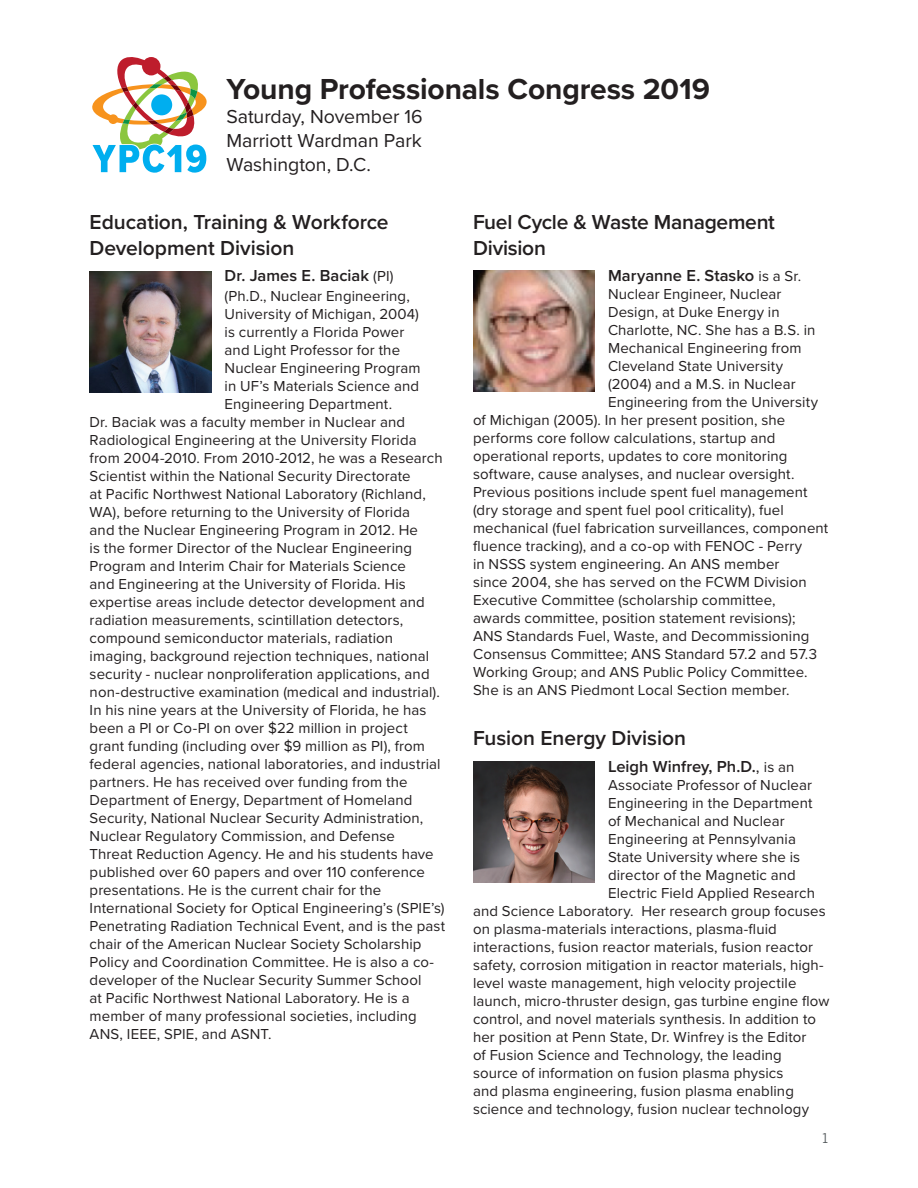
<style>
.page{position:relative;width:918px;height:1188px;background:#fff}
.page>*{position:absolute;margin:0;border:0;box-sizing:border-box;transform-origin:0 0}
.t1{font:700 30px "Proxima Nova";letter-spacing:-.005em;color:#231f20}
.t2{font:600 21px/25.2px "Proxima Nova";letter-spacing:-.005em;color:#231f20}
.t3{font:19.5px/24px "Proxima Nova";color:#231f20;text-align:justify}
.t4{font:600 16.5px "Proxima Nova";color:#231f20}
.t5{font:15px "Proxima Nova";letter-spacing:.005em;color:#231f20}
.t6{font:13.5px "Trade Gothic LT Std";color:#52575a}
.s1{font-weight:400;font-size:15px}
.s2{font-weight:400}
</style>
<div class="page">
<svg style="left:92px;top:57px;width:115px;height:116px"></svg>
<img style="left:90px;top:271px;width:121px;height:122px">
<img style="left:473px;top:270px;width:122px;height:122px">
<img style="left:473px;top:761px;width:122px;height:122px">
<h1 class="t1" style="left:226px;top:67px;width:485px">Young Professionals Congress 2019</h1>
<h3 class="t3" style="left:226px;top:104px;width:198px">Saturday, November 16<br>Marriott Wardman Park Washington, D.C.</h3>
<p class="t2" style="left:90px;top:209px;width:301px">Education, Training &amp; Workforce<br>Development Division</p>
<p class="t4" style="left:225px;top:263px;width:170px">Dr. James E. Baciak <span class="s1">(PI)</span></p>
<p class="t5" style="left:225px;top:285px;width:187px">(Ph.D., Nuclear Engineering,</p>
<p class="t5" style="left:225px;top:303px;width:196px">University of Michigan, 2004)</p>
<p class="t5" style="left:225px;top:321px;width:181px">is currently a Florida Power</p>
<p class="t5" style="left:225px;top:339px;width:177px">and Light Professor for the</p>
<p class="t5" style="left:225px;top:357px;width:198px">Nuclear Engineering Program</p>
<p class="t5" style="left:225px;top:375px;width:196px">in UF’s Materials Science and</p>
<p class="t5" style="left:225px;top:393px;width:169px">Engineering Department.</p>
<p class="t5" style="left:90px;top:411px;width:317px">Dr. Baciak was a faculty member in Nuclear and</p>
<p class="t5" style="left:90px;top:429px;width:329px">Radiological Engineering at the University Florida</p>
<p class="t5" style="left:90px;top:447px;width:355px">from 2004-2010. From 2010-2012, he was a Research</p>
<p class="t5" style="left:90px;top:465px;width:323px">Scientist within the National Security Directorate</p>
<p class="t5" style="left:90px;top:483px;width:338px">at Pacific Northwest National Laboratory (Richland,</p>
<p class="t5" style="left:90px;top:501px;width:322px">WA), before returning to the University of Florida</p>
<p class="t5" style="left:90px;top:519px;width:330px">and the Nuclear Engineering Program in 2012. He</p>
<p class="t5" style="left:90px;top:537px;width:324px">is the former Director of the Nuclear Engineering</p>
<p class="t5" style="left:90px;top:555px;width:318px">Program and Interim Chair for Materials Science</p>
<p class="t5" style="left:90px;top:573px;width:318px">and Engineering at the University of Florida. His</p>
<p class="t5" style="left:90px;top:591px;width:337px">expertise areas include detector development and</p>
<p class="t5" style="left:90px;top:609px;width:315px">radiation measurements, scintillation detectors,</p>
<p class="t5" style="left:90px;top:627px;width:305px">compound semiconductor materials, radiation</p>
<p class="t5" style="left:90px;top:645px;width:341px">imaging, background rejection techniques, national</p>
<p class="t5" style="left:90px;top:663px;width:342px">security - nuclear nonproliferation applications, and</p>
<p class="t5" style="left:90px;top:681px;width:352px">non-destructive examination (medical and industrial).</p>
<p class="t5" style="left:90px;top:699px;width:338px">In his nine years at the University of Florida, he has</p>
<p class="t5" style="left:90px;top:717px;width:320px">been a PI or Co-PI on over $22 million in project</p>
<p class="t5" style="left:90px;top:735px;width:337px">grant funding (including over $9 million as PI), from</p>
<p class="t5" style="left:90px;top:753px;width:352px">federal agencies, national laboratories, and industrial</p>
<p class="t5" style="left:90px;top:771px;width:320px">partners. He has received over funding from the</p>
<p class="t5" style="left:90px;top:789px;width:324px">Department of Energy, Department of Homeland</p>
<p class="t5" style="left:90px;top:807px;width:335px">Security, National Nuclear Security Administration,</p>
<p class="t5" style="left:90px;top:825px;width:307px">Nuclear Regulatory Commission, and Defense</p>
<p class="t5" style="left:90px;top:843px;width:346px">Threat Reduction Agency. He and his students have</p>
<p class="t5" style="left:90px;top:861px;width:337px">published over 60 papers and over 110 conference</p>
<p class="t5" style="left:90px;top:879px;width:293px">presentations. He is the current chair for the</p>
<p class="t5" style="left:90px;top:897px;width:357px">International Society for Optical Engineering’s (SPIE’s)</p>
<p class="t5" style="left:90px;top:915px;width:357px">Penetrating Radiation Technical Event, and is the past</p>
<p class="t5" style="left:90px;top:933px;width:333px">chair of the American Nuclear Society Scholarship</p>
<p class="t5" style="left:90px;top:951px;width:346px">Policy and Coordination Committee. He is also a co-</p>
<p class="t5" style="left:90px;top:969px;width:333px">developer of the Nuclear Security Summer School</p>
<p class="t5" style="left:90px;top:987px;width:322px">at Pacific Northwest National Laboratory. He is a</p>
<p class="t5" style="left:90px;top:1005px;width:329px">member of many professional societies, including</p>
<p class="t5" style="left:90px;top:1023px;width:184px">ANS, IEEE, SPIE, and ASNT.</p>
<p class="t2" style="left:473px;top:209px;width:303px">Fuel Cycle &amp; Waste Management<br>Division</p>
<p class="t4" style="left:608px;top:263px;width:195px">Maryanne E. Stasko <span class="s1">is a Sr.</span></p>
<p class="t5" style="left:608px;top:283px;width:175px">Nuclear Engineer, Nuclear</p>
<p class="t5" style="left:608px;top:301px;width:173px">Design, at Duke Energy in</p>
<p class="t5" style="left:608px;top:319px;width:209px">Charlotte, NC. She has a B.S. in</p>
<p class="t5" style="left:608px;top:337px;width:195px">Mechanical Engineering from</p>
<p class="t5" style="left:608px;top:355px;width:177px">Cleveland State University</p>
<p class="t5" style="left:608px;top:373px;width:189px">(2004) and a M.S. in Nuclear</p>
<p class="t5" style="left:608px;top:391px;width:211px">Engineering from the University</p>
<p class="t5" style="left:473px;top:409px;width:314px">of Michigan (2005). In her present position, she</p>
<p class="t5" style="left:473px;top:427px;width:304px">performs core follow calculations, startup and</p>
<p class="t5" style="left:473px;top:445px;width:316px">operational reports, updates to core monitoring</p>
<p class="t5" style="left:473px;top:463px;width:323px">software, cause analyses, and nuclear oversight.</p>
<p class="t5" style="left:473px;top:481px;width:336px">Previous positions include spent fuel management</p>
<p class="t5" style="left:473px;top:499px;width:312px">(dry storage and spent fuel pool criticality), fuel</p>
<p class="t5" style="left:473px;top:517px;width:357px">mechanical (fuel fabrication surveillances, component</p>
<p class="t5" style="left:473px;top:535px;width:331px">fluence tracking), and a co-op with FENOC - Perry</p>
<p class="t5" style="left:473px;top:553px;width:308px">in NSSS system engineering. An ANS member</p>
<p class="t5" style="left:473px;top:571px;width:335px">since 2004, she has served on the FCWM Division</p>
<p class="t5" style="left:473px;top:589px;width:304px">Executive Committee (scholarship committee,</p>
<p class="t5" style="left:473px;top:607px;width:324px">awards committee, position statement revisions);</p>
<p class="t5" style="left:473px;top:625px;width:338px">ANS Standards Fuel, Waste, and Decommissioning</p>
<p class="t5" style="left:473px;top:643px;width:346px">Consensus Committee; ANS Standard 57.2 and 57.3</p>
<p class="t5" style="left:473px;top:661px;width:336px">Working Group; and ANS Public Policy Committee.</p>
<p class="t5" style="left:473px;top:679px;width:318px">She is an ANS Piedmont Local Section member.</p>
<p class="t2" style="left:473px;top:725px;width:214px">Fusion Energy Division</p>
<p class="t4" style="left:608px;top:754px;width:188px">Leigh Winfrey, Ph.D.<span class="s2">,</span> <span class="s1">is an</span></p>
<p class="t5" style="left:608px;top:773px;width:205px">Associate Professor of Nuclear</p>
<p class="t5" style="left:608px;top:791px;width:206px">Engineering in the Department</p>
<p class="t5" style="left:608px;top:809px;width:178px">of Mechanical and Nuclear</p>
<p class="t5" style="left:608px;top:827px;width:189px">Engineering at Pennsylvania</p>
<p class="t5" style="left:608px;top:845px;width:194px">State University where she is</p>
<p class="t5" style="left:608px;top:863px;width:189px">director of the Magnetic and</p>
<p class="t5" style="left:608px;top:881px;width:208px">Electric Field Applied Research</p>
<p class="t5" style="left:473px;top:899px;width:354px">and Science Laboratory. Her research group focuses</p>
<p class="t5" style="left:473px;top:917px;width:305px">on plasma-materials interactions, plasma-fluid</p>
<p class="t5" style="left:473px;top:935px;width:342px">interactions, fusion reactor materials, fusion reactor</p>
<p class="t5" style="left:473px;top:953px;width:352px">safety, corrosion mitigation in reactor materials, high-</p>
<p class="t5" style="left:473px;top:971px;width:325px">level waste management, high velocity projectile</p>
<p class="t5" style="left:473px;top:989px;width:358px">launch, micro-thruster design, gas turbine engine flow</p>
<p class="t5" style="left:473px;top:1007px;width:344px">control, and novel materials synthesis. In addition to</p>
<p class="t5" style="left:473px;top:1025px;width:335px">her position at Penn State, Dr. Winfrey is the Editor</p>
<p class="t5" style="left:473px;top:1043px;width:310px">of Fusion Science and Technology, the leading</p>
<p class="t5" style="left:473px;top:1061px;width:312px">source of information on fusion plasma physics</p>
<p class="t5" style="left:473px;top:1079px;width:322px">and plasma engineering, fusion plasma enabling</p>
<p class="t5" style="left:473px;top:1097px;width:338px">science and technology, fusion nuclear technology</p>
<p class="t6" style="left:821px;top:1130px;width:10px">1</p>
</div>
